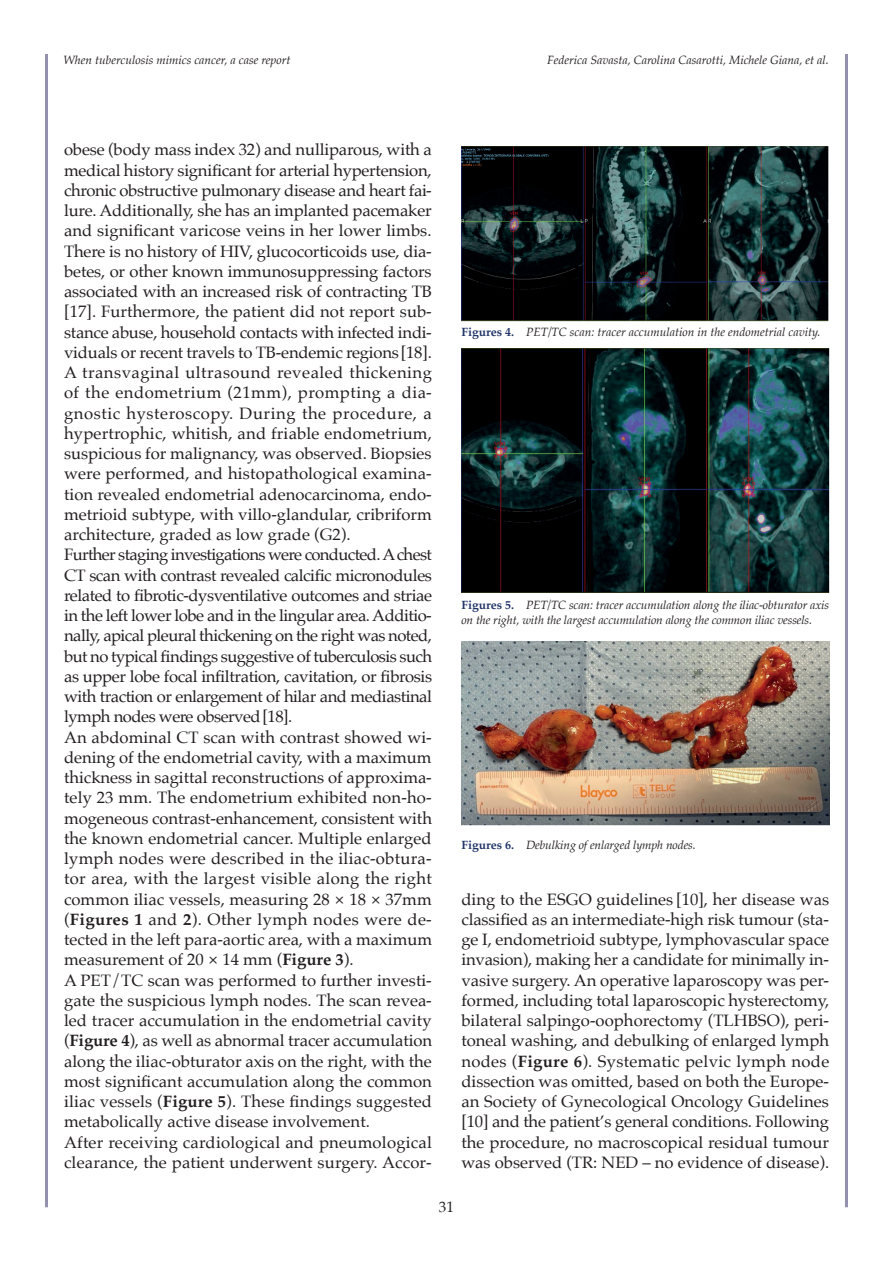
<style>
.page{position:relative;width:893px;height:1263px;background:#fff}
.page>*{position:absolute;margin:0;border:0;box-sizing:border-box;transform-origin:0 0}
.t1{font:16.5px/20.2px "Palatino";color:#231f20}
.t2{font:15px "Palatino";color:#231f20}
.t3{font:italic 12px/14.4px "Palatino";letter-spacing:-.01em;color:#231f20}
.s1{font-weight:700}
.s2{font-weight:700;font-style:normal;color:#1f3267}
</style>
<div class="page">
<hr style="left:45px;top:54px;width:3px;height:1153px;background:#9391ad">
<hr style="left:845px;top:54px;width:3px;height:1153px;background:#9391ad">
<img style="left:461px;top:146px;width:367px;height:176px">
<img style="left:461px;top:349px;width:368px;height:243px">
<img style="left:461px;top:641px;width:368px;height:185px">
<p class="t3" style="left:64px;top:52px;width:229px">When tuberculosis mimics cancer, a case report</p>
<p class="t3" style="left:547px;top:52px;width:283px">Federica Savasta, Carolina Casarotti, Michele Giana, et al.</p>
<p class="t1" style="left:64px;top:139px;width:370px">obese (body mass index 32) and nulliparous, with a medical history significant for arterial hypertension, chronic obstructive pulmonary disease and heart fai&shy;lure. Additionally, she has an implanted pacemaker and significant varicose veins in her lower limbs.<br>There is no history of HIV, glucocorticoids use, dia&shy;betes, or other known immunosuppressing factors associated with an increased risk of contracting TB [17]. Furthermore, the patient did not report sub&shy;stance abuse, household contacts with infected indi&shy;viduals or recent travels to TB-endemic regions [18].<br>A transvaginal ultrasound revealed thickening of the endometrium (21mm), prompting a dia&shy;gnostic hysteroscopy. During the procedure, a hypertrophic, whitish, and friable endometrium, suspicious for malignancy, was observed. Biopsies were performed, and histopathological examina&shy;tion revealed endometrial adenocarcinoma, endo&shy;metrioid subtype, with villo-glandular, cribriform architecture, graded as low grade (G2).<br>Further staging investigations were conducted. A chest CT scan with contrast revealed calcific micronodules related to fibrotic-dysventilative outcomes and striae in the left lower lobe and in the lingular area. Additio&shy;nally, apical pleural thickening on the right was noted, but no typical findings suggestive of tuberculosis such as upper lobe focal infiltration, cavitation, or fibrosis with traction or enlargement of hilar and mediastinal lymph nodes were observed[18].<br>An abdominal CT scan with contrast showed wi&shy;dening of the endometrial cavity, with a maximum thickness in sagittal reconstructions of approxima&shy;tely 23 mm. The endometrium exhibited non-ho&shy;mogeneous contrast-enhancement, consistent with the known endometrial cancer. Multiple enlarged lymph nodes were described in the iliac-obtura&shy;tor area, with the largest visible along the right common iliac vessels, measuring 28 × 18 × 37mm (<span class="s1">Figures 1</span> and <span class="s1">2</span>). Other lymph nodes were de&shy;tected in the left para-aortic area, with a maximum measurement of 20 × 14 mm (<span class="s1">Figure 3</span>).<br>A PET/TC scan was performed to further investi&shy;gate the suspicious lymph nodes. The scan revea&shy;led tracer accumulation in the endometrial cavity (<span class="s1">Figure 4</span>), as well as abnormal tracer accumulation along the iliac-obturator axis on the right, with the most significant accumulation along the common iliac vessels (<span class="s1">Figure 5</span>). These findings suggested metabolically active disease involvement.<br>After receiving cardiological and pneumological clearance, the patient underwent surgery. Accor-</p>
<p class="t3" style="left:461px;top:324px;width:361px"><span class="s2">Figures 4.</span> PET/TC scan: tracer accumulation in the endometrial cavity.</p>
<p class="t3" style="left:461px;top:598px;width:369px"><span class="s2">Figures 5.</span> PET/TC scan: tracer accumulation along the iliac-obturator axis on the right, with the largest accumulation along the common iliac vessels.</p>
<p class="t3" style="left:461px;top:837px;width:236px"><span class="s2">Figures 6.</span> Debulking of enlarged lymph nodes.</p>
<p class="t1" style="left:461px;top:889px;width:369px;text-align:justify">ding to the ESGO guidelines [10], her disease was classified as an intermediate-high risk tumour (sta&shy;ge I, endometrioid subtype, lymphovascular space invasion), making her a candidate for minimally in&shy;vasive surgery. An operative laparoscopy was per&shy;formed, including total laparoscopic hysterectomy, bilateral salpingo-oophorectomy (TLHBSO), peri&shy;toneal washing, and debulking of enlarged lymph nodes (<span class="s1">Figure 6</span>). Systematic pelvic lymph node dissection was omitted, based on both the Europe&shy;an Society of Gynecological Oncology Guidelines [10] and the patient’s general conditions. Following the procedure, no macroscopical residual tumour was observed (TR: NED – no evidence of disease).</p>
<p class="t2" style="left:439px;top:1194px;width:16px">31</p>
</div>
